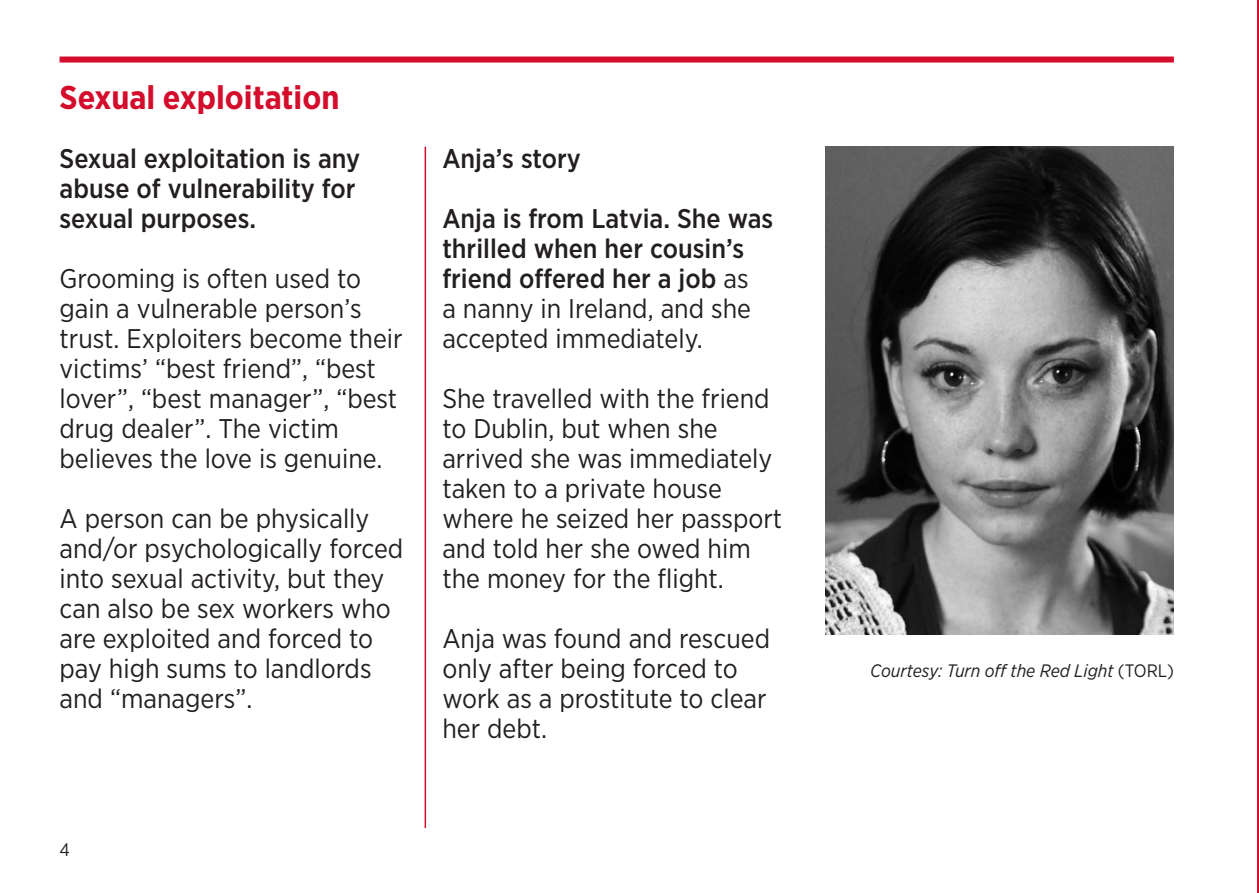
<style>
.page{position:relative;width:1259px;height:893px;background:#fff}
.page>*{position:absolute;margin:0;border:0;box-sizing:border-box;transform-origin:0 0}
.t1{font:700 33px "Gotham Narrow";color:#d30d2b}
.t2{font:27px/30px "Gotham Narrow";color:#231f20}
.t3{font:500 27px/30px "Gotham Narrow";color:#231f20}
.t4{font:italic 18px "Gotham Narrow";color:#231f20}
.t5{font:18px "Gotham Narrow";color:#231f20}
.s1{font-weight:400}
.s2{font-style:normal}
</style>
<div class="page">
<hr style="left:1257px;top:0;width:2px;height:893px;background:#d30d2b">
<div style="left:60px;top:57px;width:1114px;height:6px;background:#d30d2b"></div>
<img style="left:825px;top:147px;width:349px;height:487px">
<hr style="left:424px;top:147px;width:2px;height:681px;background:#d30d2b">
<p class="t1" style="left:60px;top:77px;width:281px">Sexual exploitation</p>
<p class="t3" style="left:60px;top:143px;width:302px">Sexual exploitation is any abuse of vulnerability for sexual purposes.</p>
<p class="t2" style="left:60px;top:263px;width:344px">Grooming is often used to gain a vulnerable person’s trust. Exploiters become their victims’ “best friend”, “best lover”, “best manager”, “best drug dealer”. The victim believes the love is genuine.</p>
<p class="t2" style="left:60px;top:503px;width:345px">A person can be physically and/or psychologically forced into sexual activity, but they can also be sex workers who are exploited and forced to pay high sums to landlords and “managers”.</p>
<p class="t3" style="left:442px;top:143px;width:140px">Anja’s story</p>
<p class="t3" style="left:442px;top:203px;width:332px">Anja is from Latvia. She was thrilled when her cousin’s friend offered her a job <span class="s1">as<br>a nanny in Ireland, and she accepted immediately.</span></p>
<p class="t2" style="left:442px;top:383px;width:341px">She travelled with the friend to Dublin, but when she arrived she was immediately taken to a private house where he seized her passport and told her she owed him the money for the flight.</p>
<p class="t2" style="left:442px;top:623px;width:329px">Anja was found and rescued only after being forced to work as a prostitute to clear her debt.</p>
<p class="t5" style="left:60px;top:839px;width:12px">4</p>
<p class="t4" style="left:870px;top:660px;width:305px">Courtesy: Turn off the Red Light <span class="s2">(TORL)</span></p>
</div>
